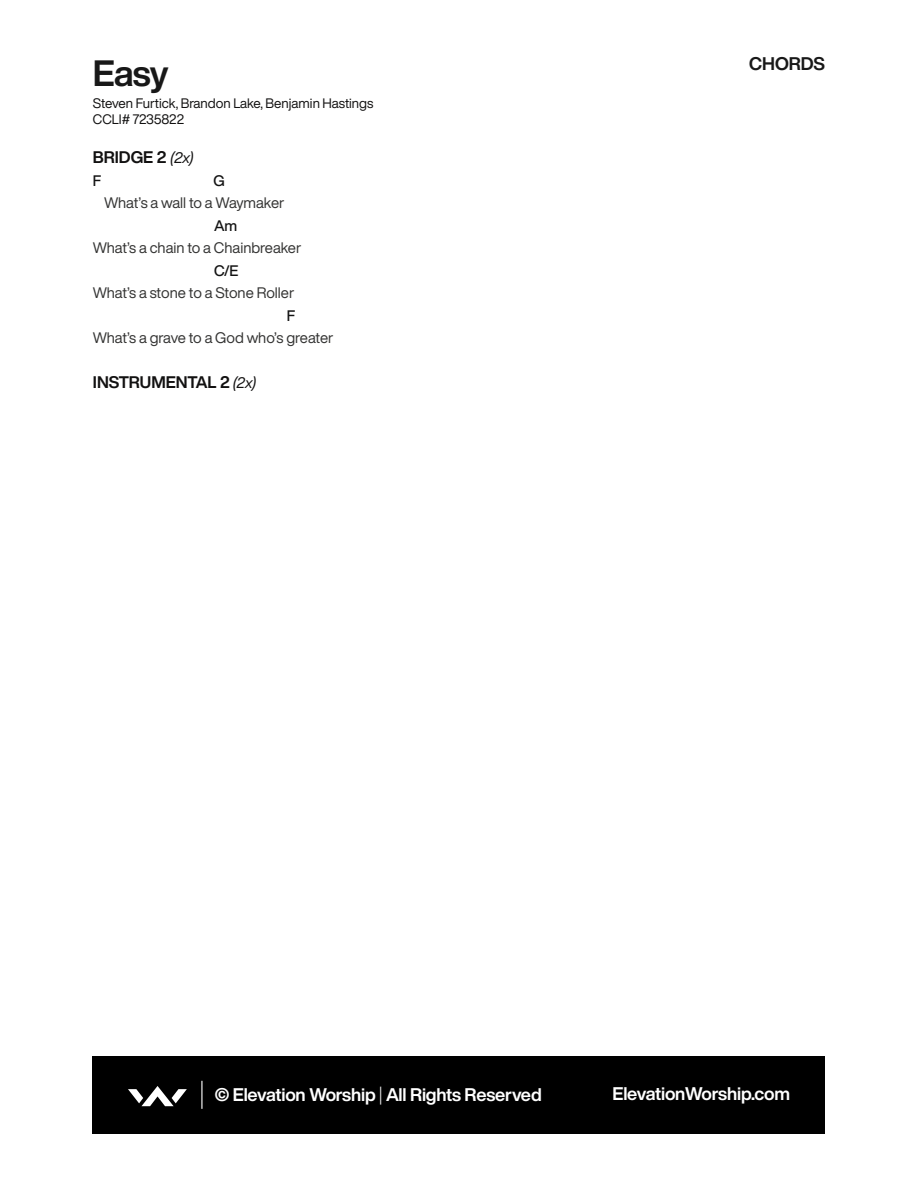
<style>
.page{position:relative;width:918px;height:1188px;background:#fff}
.page>*{position:absolute;margin:0;border:0;box-sizing:border-box;transform-origin:0 0}
.t1{font:700 36px "Helvetica Now Display";color:#181818}
.t2{font:700 18px "Helvetica Now Display";letter-spacing:-.01em;color:#fff}
.t3{font:700 18px "Helvetica Now Display";color:#181818}
.t4{font:700 16.5px "Helvetica Now Display";color:#121111}
.t5{font:15px "Helvetica Now Display";letter-spacing:-.005em;color:#343433}
.t6{font:500 15px "Helvetica Now Display";color:#131313}
.t7{font:13.5px/16.5px "Helvetica Now Display";color:#121111}
.s1{font-weight:400;font-style:italic;font-size:15px}
.s2{font-weight:300}
</style>
<div class="page">
<div style="left:93px;top:1056px;width:732px;height:78px;background:#000"></div>
<svg style="left:128px;top:1086px;width:59px;height:20px"></svg>
<svg style="left:201px;top:1081px;width:1px;height:28px"></svg>
<h1 class="t1" style="left:93px;top:48px;width:77px">Easy</h1>
<p class="t3" style="left:749px;top:51px;width:77px">CHORDS</p>
<p class="t7" style="left:93px;top:95px;width:282px">Steven Furtick, Brandon Lake, Benjamin Hastings<br>CCLI# 7235822</p>
<p class="t4" style="left:93px;top:146px;width:103px">BRIDGE 2 <span class="s1">(2x)</span></p>
<p class="t6" style="left:93px;top:170px;width:10px">F</p>
<p class="t6" style="left:213px;top:170px;width:13px">G</p>
<p class="t5" style="left:104px;top:193px;width:182px">What’s a wall to a Waymaker</p>
<p class="t6" style="left:214px;top:215px;width:25px">Am</p>
<p class="t5" style="left:93px;top:238px;width:210px">What’s a chain to a Chainbreaker</p>
<p class="t6" style="left:214px;top:260px;width:26px">C/E</p>
<p class="t5" style="left:93px;top:283px;width:203px">What’s a stone to a Stone Roller</p>
<p class="t6" style="left:287px;top:305px;width:10px">F</p>
<p class="t5" style="left:93px;top:328px;width:242px">What’s a grave to a God who’s greater</p>
<p class="t4" style="left:93px;top:371px;width:165px">INSTRUMENTAL 2 <span class="s1">(2x)</span></p>
<p class="t2" style="left:215px;top:1082px;width:328px">© Elevation Worship <span class="s2">|</span> All Rights Reserved</p>
<p class="t2" style="left:613px;top:1082px;width:179px">ElevationWorship.com</p>
</div>
